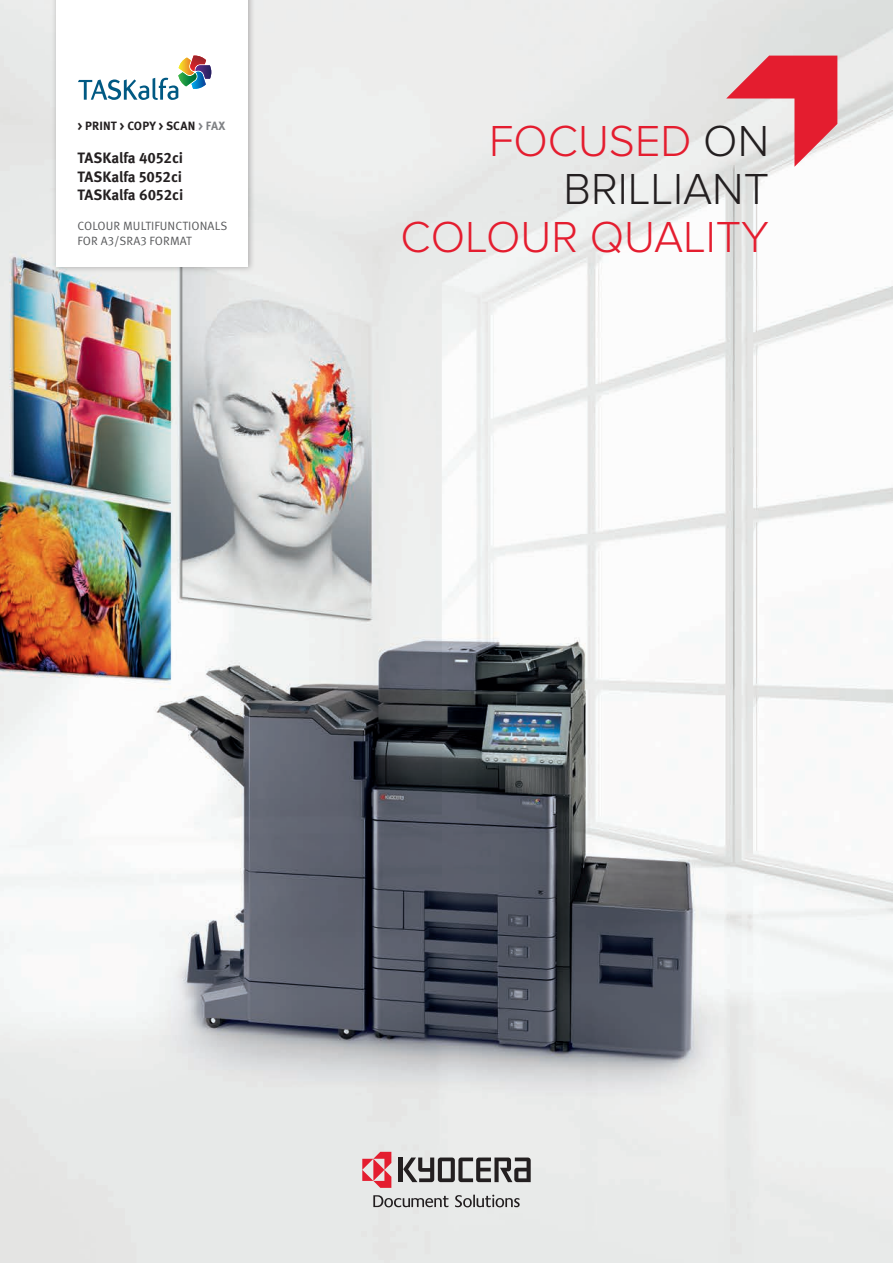
<style>
.page{position:relative;width:893px;height:1263px;background:#fff}
.page>*{position:absolute;margin:0;border:0;box-sizing:border-box;transform-origin:0 0}
.Headline_1{font:300 45px "Proxima Nova";color:#e41d2f}
.Headline_1-2{font:300 45px "Proxima Nova";color:#231f20}
.t1{font:700 15px "Meta Pro";color:#231f20}
.t2{font:12px/15px "Meta Pro Norm";letter-spacing:.01em;color:#57585a}
.t3{font:700 12px "Meta Pro";letter-spacing:.01em;color:#231f20}
.s1{color:#808285}
.s2{color:#231f20}
</style>
<div class="page">
<img style="left:0;top:0;width:893px;height:1263px">
<svg style="left:726px;top:56px;width:111px;height:111px;background:#e68991"></svg>
<div style="left:51px;top:0;width:204px;height:273px;background:#231f20;opacity:.3"></div>
<div style="left:56px;top:0;width:191px;height:267px;background:#fff"></div>
<svg style="left:78px;top:56px;width:133px;height:44px"></svg>
<hr style="left:399px;top:1157px;width:4px;height:25px;background:#231f20">
<svg style="left:403px;top:1157px;width:128px;height:25px;background:#8b8a8a"></svg>
<svg style="left:455px;top:1195px;width:65px;height:12px"></svg>
<svg style="left:373px;top:1195px;width:75px;height:12px"></svg>
<svg style="left:362px;top:1152px;width:29px;height:36px"></svg>
<p class="t3" style="left:77px;top:117px;width:149px">&gt; PRINT &gt; COPY &gt; SCAN <span class="s1">&gt; FAX</span></p>
<p class="t1" style="left:77px;top:147px;width:107px">TASKalfa 4052ci</p>
<p class="t1" style="left:77px;top:165px;width:106px">TASKalfa 5052ci</p>
<p class="t1" style="left:77px;top:183px;width:107px">TASKalfa 6052ci</p>
<p class="t2" style="left:77px;top:217px;width:151px">COLOUR MULTIFUNCTIONALS<br>FOR A3/SRA3 FORMAT</p>
<p class="Headline_1" style="left:489px;top:115px;width:282px">FOCUSED <span class="s2">ON</span></p>
<p class="Headline_1-2" style="left:563px;top:163px;width:207px">BRILLIANT</p>
<p class="Headline_1" style="left:401px;top:211px;width:370px">COLOUR QUALITY</p>
</div>
